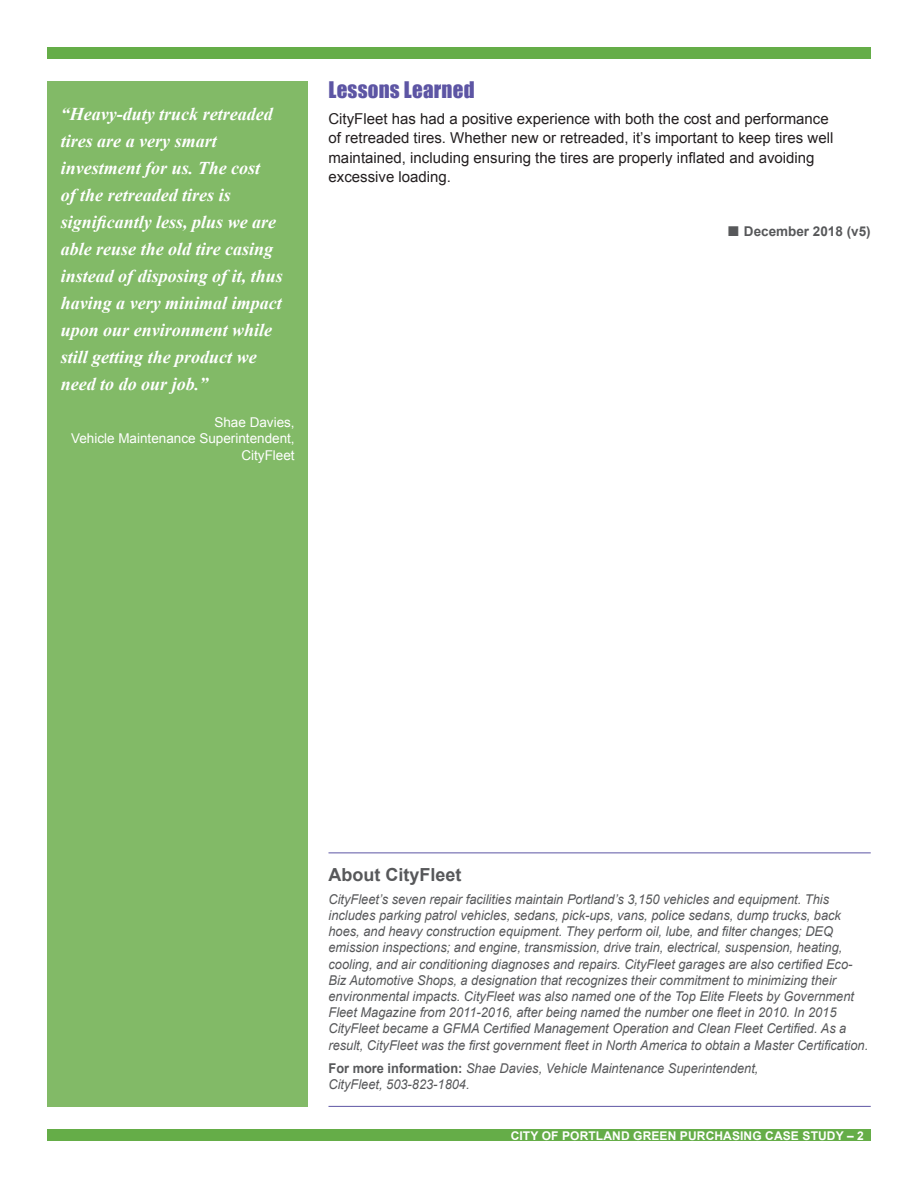
<style>
.page{position:relative;width:918px;height:1188px;background:#fff}
.page>*{position:absolute;margin:0;border:0;box-sizing:border-box;transform-origin:0 0}
.subhead{font:21px "Impact";letter-spacing:.01em;color:#5d55a4}
.quote{font:italic 700 18px/27px "Times New Roman";color:#fff}
.about{font:700 18px "Arial";color:#57585a}
.body-text{font:15px/19.5px "Arial";color:#231f20}
.bureau-desc{font:italic 13.5px/16.2px "Arial";color:#57585a;scale:.95 1}
.credit{font:13.5px/16.5px "Arial";color:#fff;text-align:right}
.t1{font:700 13.5px "Arial";color:#57585a}
.t2{font:700 12px "Arial";letter-spacing:.01em;color:#fff}
.s1{font-weight:700;font-style:normal}
</style>
<div class="page">
<div style="left:47px;top:1130px;width:824px;height:11px;background:#65ad48"></div>
<div style="left:47px;top:47px;width:824px;height:11px;background:#65ad48"></div>
<div style="left:47px;top:81px;width:261px;height:1026px;background:#82ba67"></div>
<hr style="left:328px;top:853px;width:543px;height:1px;background:#5d55a4">
<hr style="left:328px;top:1106px;width:543px;height:1px;background:#5d55a4">
<p class="quote" style="left:61px;top:100px;width:224px">“Heavy-duty truck retreaded tires are a very smart investment for us. The cost<br>of the retreaded tires is significantly less, plus we are able reuse the old tire casing instead of disposing of it, thus having a very minimal impact upon our environment while still getting the product we need to do our job.”</p>
<p class="credit" style="left:71px;top:414px;width:225px">Shae Davies,<br>Vehicle Maintenance Superintendent,<br>CityFleet</p>
<p class="subhead" style="left:328px;top:73px;width:148px">Lessons Learned</p>
<p class="body-text" style="left:328px;top:109px;width:506px">CityFleet has had a positive experience with both the cost and performance of retreaded tires. Whether new or retreaded, it’s important to keep tires well maintained, including ensuring the tires are properly inflated and avoiding excessive loading.</p>
<p class="t1" style="left:744px;top:222px;width:128px">December 2018 (v5)</p>
<p class="about" style="left:328px;top:863px;width:135px">About CityFleet</p>
<p class="bureau-desc" style="left:328px;top:891px;width:570px">CityFleet’s seven repair facilities maintain Portland’s 3,150 vehicles and equipment. This includes parking patrol vehicles, sedans, pick-ups, vans, police sedans, dump trucks, back hoes, and heavy construction equipment. They perform oil, lube, and filter changes; DEQ emission inspections; and engine, transmission, drive train, electrical, suspension, heating, cooling, and air conditioning diagnoses and repairs. CityFleet garages are also certified Eco-Biz Automotive Shops, a designation that recognizes their commitment to minimizing their environmental impacts. CityFleet was also named one of the Top Elite Fleets by Government Fleet Magazine from 2011-2016, after being named the number one fleet in 2010. In 2015<br>CityFleet became a GFMA Certified Management Operation and Clean Fleet Certified. As a result, CityFleet was the first government fleet in North America to obtain a Master Certification.</p>
<p class="bureau-desc" style="left:328px;top:1060px;width:454px"><span class="s1">For more information:</span> Shae Davies, Vehicle Maintenance Superintendent,<br>CityFleet, 503-823-1804.</p>
<p class="t2" style="left:511px;top:1127px;width:355px">CITY OF PORTLAND GREEN PURCHASING CASE STUDY – 2</p>
</div>
